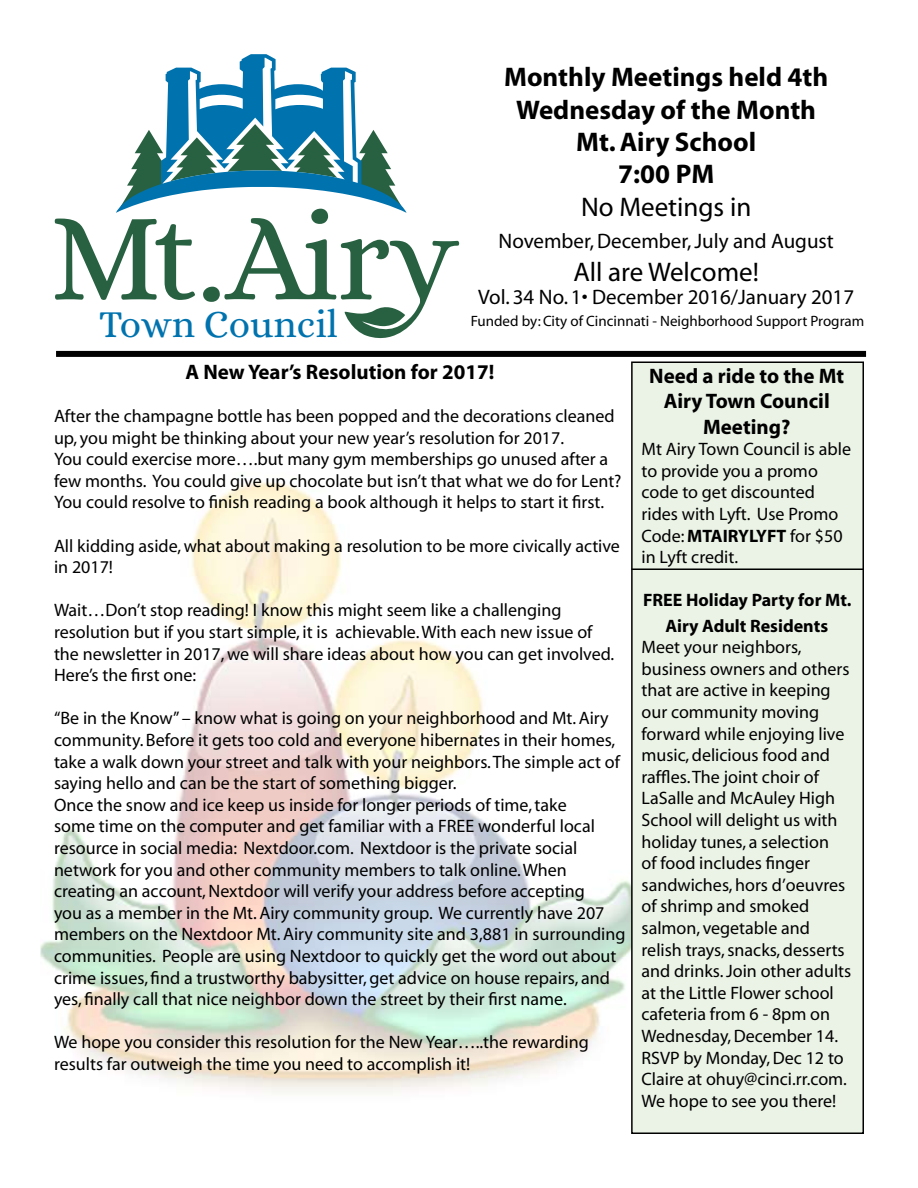
<style>
.page{position:relative;width:918px;height:1188px;background:#fff}
.page>*{position:absolute;margin:0;border:0;box-sizing:border-box;transform-origin:0 0}
.t1{font:39px "Alice";color:#0073ae}
.t2{font:700 27px/32.4px "Myriad";color:#000;text-align:center}
.t3{font:27px "Myriad";color:#000}
.t4{font:700 21px/25.2px "Myriad";color:#000;text-align:center}
.t5{font:21px "Myriad";color:#000}
.t6{font:18px/21.6px "Myriad";color:#000}
.t7{font:700 18px/25.2px "Myriad";color:#000;text-align:center}
.t8{font:15px "Myriad";color:#000}
.s1{font-weight:700}
</style>
<div class="page">
<img style="left:40px;top:481px;width:591px;height:613px">
<div style="left:632px;top:362px;width:231px;height:771px;background:#eaf3e6"></div>
<div style="left:631px;top:362px;width:233px;height:772px;border:2px solid #000"></div>
<div style="left:56px;top:351px;width:810px;height:6px;background:#000"></div>
<svg style="left:55px;top:213px;width:404px;height:126px"></svg>
<svg style="left:116px;top:54px;width:291px;height:159px"></svg>
<hr style="left:632px;top:568px;width:232px;height:2px;background:#000">
<h2 class="t2" style="left:504px;top:62px;width:326px">Monthly Meetings held 4th<br>Wednesday of the Month<br>Mt. Airy School<br>7:00 PM</h2>
<h2 class="t3" style="left:581px;top:193px;width:172px">No Meetings in</h2>
<p class="t5" style="left:499px;top:231px;width:337px">November, December, July and August</p>
<h2 class="t3" style="left:573px;top:258px;width:187px">All are Welcome!</h2>
<p class="t5" style="left:478px;top:286px;width:377px">Vol. 34 No. 1• December 2016/January 2017</p>
<h1 class="t1" style="left:99px;top:304px;width:241px">Town Council</h1>
<p class="t8" style="left:471px;top:314px;width:395px">Funded by: City of Cincinnati - Neighborhood Support Program</p>
<p class="t4" style="left:185px;top:360px;width:311px">A New Year’s Resolution for 2017!</p>
<p class="t6" style="left:54px;top:406px;width:569px">After the champagne bottle has been popped and the decorations cleaned up, you might be thinking about your new year’s resolution for 2017.<br>You could exercise more….but many gym memberships go unused after a few months. You could give up chocolate but isn’t that what we do for Lent?<br>You could resolve to finish reading a book although it helps to start it first.</p>
<p class="t6" style="left:54px;top:536px;width:568px">All kidding aside, what about making a resolution to be more civically active in 2017!</p>
<p class="t6" style="left:54px;top:600px;width:562px">Wait…Don’t stop reading! I know this might seem like a challenging resolution but if you start simple, it is achievable. With each new issue of the newsletter in 2017, we will share ideas about how you can get involved.<br>Here’s the first one:</p>
<p class="t6" style="left:54px;top:708px;width:573px">“Be in the Know” – know what is going on your neighborhood and Mt. Airy community. Before it gets too cold and everyone hibernates in their homes, take a walk down your street and talk with your neighbors. The simple act of saying hello and can be the start of something bigger.<br>Once the snow and ice keep us inside for longer periods of time, take<br>some time on the computer and get familiar with a FREE wonderful local resource in social media: Nextdoor.com. Nextdoor is the private social network for you and other community members to talk online. When creating an account, Nextdoor will verify your address before accepting<br>you as a member in the Mt. Airy community group. We currently have 207 members on the Nextdoor Mt. Airy community site and 3,881 in surrounding communities. People are using Nextdoor to quickly get the word out about crime issues, find a trustworthy babysitter, get advice on house repairs, and yes, finally call that nice neighbor down the street by their first name.</p>
<p class="t6" style="left:54px;top:1032px;width:536px">We hope you consider this resolution for the New Year…..the rewarding results far outweigh the time you need to accomplish it!</p>
<p class="t4" style="left:649px;top:364px;width:197px">Need a ride to the Mt<br>Airy Town Council<br>Meeting?</p>
<p class="t6" style="left:642px;top:439px;width:211px">Mt Airy Town Council is able to provide you a promo code to get discounted rides with Lyft. Use Promo<br>Code: <span class="s1">MTAIRYLYFT</span> for $50 in Lyft credit.</p>
<p class="t7" style="left:643px;top:588px;width:210px">FREE Holiday Party for Mt.<br>Airy Adult Residents</p>
<p class="t6" style="left:642px;top:637px;width:211px">Meet your neighbors, business owners and others that are active in keeping our community moving forward while enjoying live music, delicious food and raffles. The joint choir of<br>LaSalle and McAuley High<br>School will delight us with holiday tunes, a selection<br>of food includes finger sandwiches, hors d’oeuvres of shrimp and smoked salmon, vegetable and relish trays, snacks, desserts and drinks. Join other adults at the Little Flower school cafeteria from 6 - 8pm on<br>Wednesday, December 14.<br>RSVP by Monday, Dec 12 to<br>Claire at ohuy@cinci.rr.com.<br>We hope to see you there!</p>
</div>
